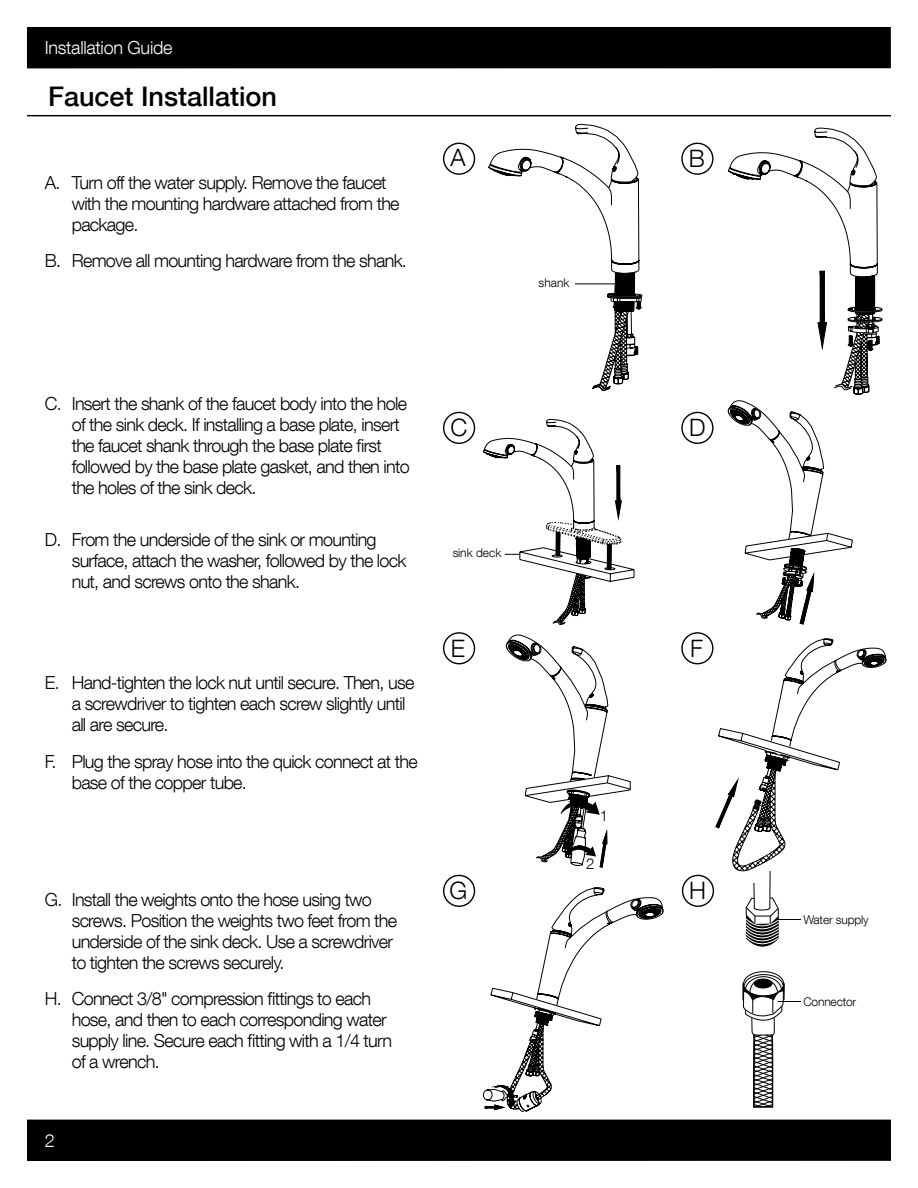
<style>
.page{position:relative;width:918px;height:1188px;background:#fff}
.page>*{position:absolute;margin:0;border:0;box-sizing:border-box;transform-origin:0 0}
.t1{font:500 27px "Helvetica Neue LT Com";color:#000}
.t2{font:300 24px "Helvetica Neue LT Com";color:#000}
.t3{font:300 18px/21px "Helvetica Neue LT Com";letter-spacing:-.04em;color:#000}
.t4{font:300 18px "Helvetica Neue LT Com";letter-spacing:-.015em;color:#fff}
.t5{font:300 15px "Helvetica Neue LT Com";color:#000}
.t6{font:300 12px "Helvetica Neue LT Com";letter-spacing:-.015em;color:#000}
</style>
<div class="page">
<hr style="left:27px;top:115px;width:864px;height:1px;background:#000">
<div style="left:27px;top:27px;width:864px;height:41px;background:#000"></div>
<div style="left:27px;top:1120px;width:864px;height:41px;background:#000"></div>
<div style="left:443px;top:143px;width:32px;height:32px;border:1px solid #000101;border-radius:50%"></div>
<div style="left:443px;top:412px;width:32px;height:32px;border:1px solid #000101;border-radius:50%"></div>
<div style="left:443px;top:632px;width:32px;height:32px;border:1px solid #000101;border-radius:50%"></div>
<div style="left:443px;top:875px;width:32px;height:32px;border:1px solid #000101;border-radius:50%"></div>
<div style="left:681px;top:412px;width:33px;height:32px;border:1px solid #000101;border-radius:50%"></div>
<div style="left:681px;top:632px;width:33px;height:32px;border:1px solid #000101;border-radius:50%"></div>
<div style="left:682px;top:875px;width:32px;height:32px;border:1px solid #000101;border-radius:50%"></div>
<div style="left:681px;top:143px;width:33px;height:32px;border:1px solid #000101;border-radius:50%"></div>
<div style="left:743px;top:971px;width:41px;height:25px;border:1px solid #000;border-radius:50%"></div>
<svg style="left:742px;top:974px;width:59px;height:134px"></svg>
<svg style="left:488px;top:124px;width:155px;height:267px"></svg>
<svg style="left:483px;top:419px;width:152px;height:206px"></svg>
<svg style="left:506px;top:634px;width:125px;height:234px"></svg>
<svg style="left:483px;top:887px;width:181px;height:225px"></svg>
<svg style="left:713px;top:127px;width:174px;height:820px"></svg>
<p class="t4" style="left:45px;top:37px;width:129px">Installation Guide</p>
<h1 class="t1" style="left:48px;top:80px;width:231px">Faucet Installation</h1>
<p class="t3" style="left:45px;top:172px;width:17px">A.</p>
<p class="t3" style="left:45px;top:250px;width:18px">B.</p>
<p class="t3" style="left:72px;top:172px;width:329px">Turn off the water supply. Remove the faucet with the mounting hardware attached from the package.</p>
<p class="t3" style="left:72px;top:250px;width:337px">Remove all mounting hardware from the shank.</p>
<h2 class="t2" style="left:450px;top:143px;width:17px">A</h2>
<p class="t6" style="left:539px;top:275px;width:32px">shank</p>
<p class="t3" style="left:45px;top:392px;width:19px">C.</p>
<p class="t3" style="left:72px;top:392px;width:340px">Insert the shank of the faucet body into the hole of the sink deck. If installing a base plate, insert the faucet shank through the base plate first followed by the base plate gasket, and then into the holes of the sink deck.</p>
<h2 class="t2" style="left:450px;top:413px;width:18px">C</h2>
<p class="t3" style="left:45px;top:529px;width:18px">D.</p>
<p class="t3" style="left:72px;top:529px;width:336px">From the underside of the sink or mounting surface, attach the washer, followed by the lock nut, and screws onto the shank.</p>
<p class="t6" style="left:453px;top:546px;width:50px">sink deck</p>
<h2 class="t2" style="left:451px;top:634px;width:16px">E</h2>
<p class="t3" style="left:45px;top:672px;width:17px">E.</p>
<p class="t3" style="left:72px;top:672px;width:344px">Hand-tighten the lock nut until secure. Then, use a screwdriver to tighten each screw slightly until all are secure.</p>
<p class="t3" style="left:45px;top:750px;width:13px">F.</p>
<p class="t3" style="left:72px;top:750px;width:348px">Plug the spray hose into the quick connect at the base of the copper tube.</p>
<p class="t5" style="left:600px;top:807px;width:10px">1</p>
<p class="t5" style="left:586px;top:854px;width:10px">2</p>
<p class="t3" style="left:45px;top:888px;width:19px">G.</p>
<p class="t3" style="left:72px;top:888px;width:327px">Install the weights onto the hose using two screws. Position the weights two feet from the underside of the sink deck. Use a screwdriver to tighten the screws securely.</p>
<h2 class="t2" style="left:449px;top:876px;width:19px">G</h2>
<p class="t3" style="left:45px;top:988px;width:19px">H.</p>
<p class="t3" style="left:72px;top:988px;width:322px">Connect 3/8" compression fittings to each hose, and then to each corresponding water supply line. Secure each fitting with a 1/4 turn of a wrench.</p>
<p class="t4" style="left:45px;top:1129px;width:12px">2</p>
<h2 class="t2" style="left:689px;top:144px;width:18px">B</h2>
<h2 class="t2" style="left:689px;top:413px;width:18px">D</h2>
<h2 class="t2" style="left:690px;top:634px;width:14px">F</h2>
<h2 class="t2" style="left:689px;top:876px;width:18px">H</h2>
<p class="t6" style="left:803px;top:912px;width:67px">Water supply</p>
<p class="t6" style="left:803px;top:994px;width:55px">Connector</p>
</div>
